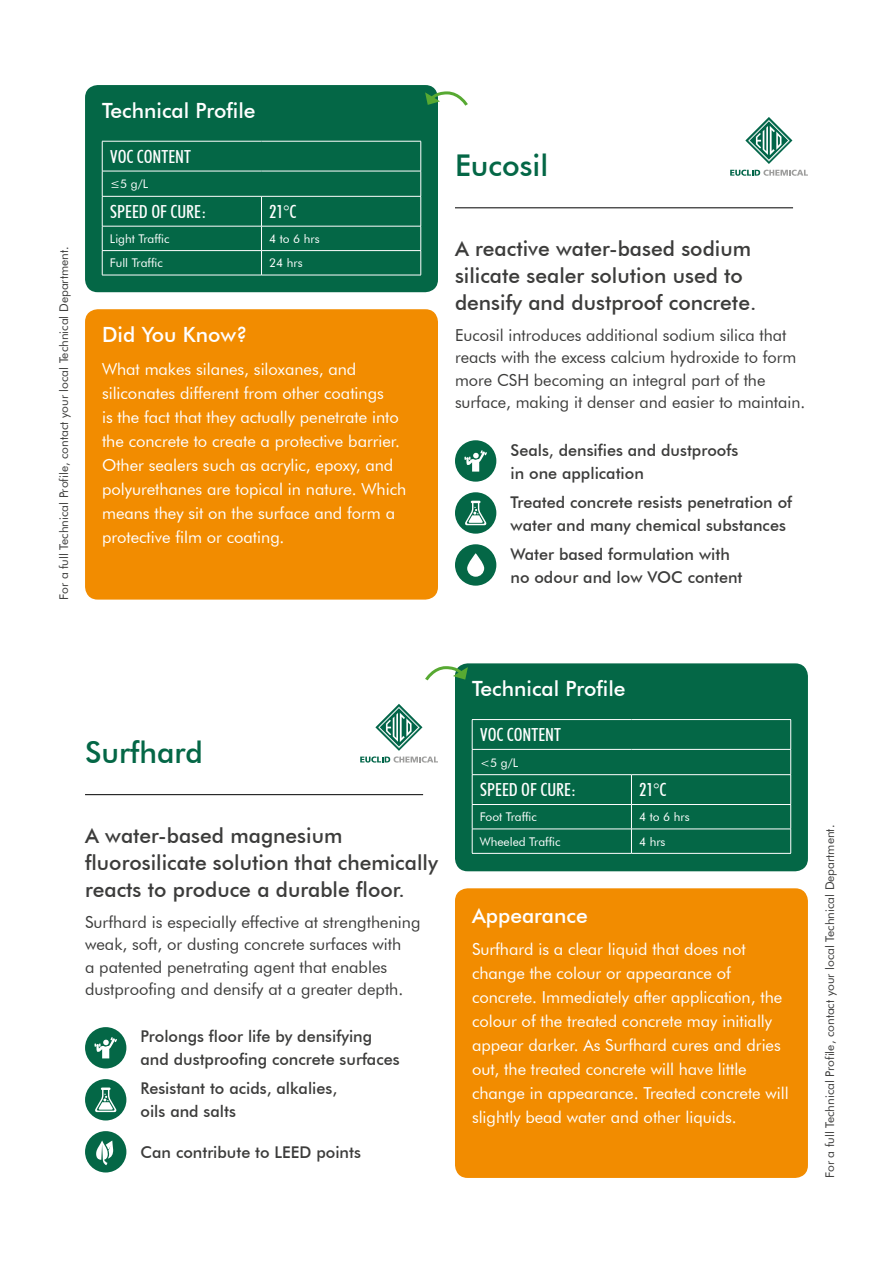
<style>
.page{position:relative;width:893px;height:1263px;background:#fff}
.page>*{position:absolute;margin:0;border:0;box-sizing:border-box;transform-origin:0 0}
.t1{font:500 30px "Futura BT";color:#046746}
.t2{font:500 21px/27px "Futura BT";color:#3c3c3b}
.t3{font:500 21px "Futura BT";color:#fff}
.t4{font:500 condensed 18px "Futura BT";color:#fff}
.t5{font:16.5px/24px "Futura BT";color:#fff}
.t6{font:16.5px/22.5px "Futura BT";color:#3c3c3b}
.t7{font:500 16.2px/23px "Futura BT";color:#3c3c3b}
.t8{font:12px "Futura BT";color:#3c3c3b}
.t9{font:12px "Futura BT";color:#fff}
</style>
<div class="page">
<div style="left:85px;top:85px;width:353px;height:207px;background:#046746;border-radius:13px"></div>
<hr style="left:102px;top:141px;width:159px;height:1px;background:#fff">
<hr style="left:102px;top:141px;width:1px;height:30px;background:#fff">
<hr style="left:261px;top:141px;width:160px;height:1px;background:#fff">
<hr style="left:421px;top:141px;width:1px;height:30px;background:#fff">
<hr style="left:102px;top:171px;width:159px;height:1px;background:#fff">
<svg style="left:102px;top:171px;width:1px;height:25px"></svg>
<hr style="left:261px;top:171px;width:160px;height:1px;background:#fff">
<svg style="left:421px;top:171px;width:1px;height:25px"></svg>
<hr style="left:102px;top:196px;width:159px;height:1px;background:#fff">
<hr style="left:102px;top:196px;width:1px;height:30px;background:#fff">
<hr style="left:261px;top:196px;width:160px;height:1px;background:#fff">
<hr style="left:261px;top:196px;width:1px;height:30px;background:#fff">
<hr style="left:421px;top:196px;width:1px;height:30px;background:#fff">
<hr style="left:102px;top:226px;width:159px;height:1px;background:#fff">
<hr style="left:102px;top:250px;width:159px;height:1px;background:#fff">
<svg style="left:102px;top:226px;width:1px;height:49px"></svg>
<hr style="left:261px;top:250px;width:160px;height:1px;background:#fff">
<svg style="left:261px;top:227px;width:1px;height:48px"></svg>
<svg style="left:421px;top:226px;width:1px;height:49px"></svg>
<hr style="left:102px;top:275px;width:159px;height:1px;background:#fff">
<hr style="left:261px;top:275px;width:160px;height:1px;background:#fff">
<hr style="left:261px;top:226px;width:160px;height:1px;background:#fff">
<div style="left:85px;top:309px;width:353px;height:291px;background:#f28c00;border-radius:13px"></div>
<div style="left:455px;top:888px;width:353px;height:290px;background:#f28c00;border-radius:13px"></div>
<div style="left:455px;top:663px;width:353px;height:208px;background:#046746;border-radius:13px"></div>
<hr style="left:472px;top:719px;width:159px;height:1px;background:#fff">
<hr style="left:631px;top:719px;width:160px;height:1px;background:#fff">
<hr style="left:472px;top:749px;width:159px;height:1px;background:#fff">
<hr style="left:631px;top:749px;width:160px;height:1px;background:#fff">
<hr style="left:472px;top:774px;width:159px;height:1px;background:#fff">
<hr style="left:631px;top:774px;width:160px;height:1px;background:#fff">
<hr style="left:472px;top:804px;width:159px;height:1px;background:#fff">
<hr style="left:472px;top:829px;width:159px;height:1px;background:#fff">
<svg style="left:472px;top:720px;width:1px;height:133px"></svg>
<hr style="left:631px;top:829px;width:160px;height:1px;background:#fff">
<svg style="left:631px;top:775px;width:1px;height:78px"></svg>
<svg style="left:790px;top:720px;width:1px;height:133px"></svg>
<hr style="left:472px;top:853px;width:159px;height:1px;background:#fff">
<hr style="left:631px;top:853px;width:160px;height:1px;background:#fff">
<hr style="left:631px;top:804px;width:160px;height:1px;background:#fff">
<svg style="left:425px;top:90px;width:43px;height:16px"></svg>
<svg style="left:425px;top:665px;width:43px;height:16px"></svg>
<hr style="left:455px;top:208px;width:338px;height:1px;background:#000">
<div style="left:455px;top:440px;width:41px;height:42px;background:#046746;border-radius:50%"></div>
<svg style="left:464px;top:450px;width:23px;height:22px"></svg>
<div style="left:455px;top:492px;width:41px;height:42px;background:#046746;border-radius:50%"></div>
<svg style="left:465px;top:501px;width:22px;height:24px"></svg>
<div style="left:455px;top:544px;width:41px;height:42px;background:#046746;border-radius:50%"></div>
<svg style="left:467px;top:553px;width:17px;height:24px"></svg>
<svg style="left:745px;top:117px;width:47px;height:47px"></svg>
<svg style="left:730px;top:170px;width:78px;height:6px"></svg>
<hr style="left:85px;top:794px;width:338px;height:1px;background:#000">
<div style="left:85px;top:1027px;width:41px;height:41px;background:#046746;border-radius:50%"></div>
<svg style="left:94px;top:1037px;width:23px;height:21px"></svg>
<div style="left:85px;top:1079px;width:41px;height:41px;background:#046746;border-radius:50%"></div>
<svg style="left:95px;top:1087px;width:22px;height:25px"></svg>
<div style="left:85px;top:1131px;width:41px;height:41px;background:#046746;border-radius:50%"></div>
<svg style="left:96px;top:1140px;width:17px;height:25px"></svg>
<svg style="left:360px;top:704px;width:78px;height:58px"></svg>
<p class="t8" style="left:56px;top:600px;width:354px;rotate:-90deg">For a full Technical Profile, contact your local Technical Department.</p>
<p class="t3" style="left:102px;top:98px;width:155px">Technical Profile</p>
<p class="t4" style="left:110px;top:146px;width:82px">VOC CONTENT</p>
<p class="t9" style="left:110px;top:177px;width:39px">≤5 g/L</p>
<p class="t4" style="left:110px;top:201px;width:97px">SPEED OF CURE:</p>
<p class="t4" style="left:270px;top:201px;width:28px">21°C</p>
<p class="t9" style="left:110px;top:231px;width:61px">Light Traffic</p>
<p class="t9" style="left:269px;top:231px;width:52px">4 to 6 hrs</p>
<p class="t9" style="left:110px;top:256px;width:54px">Full Traffic</p>
<p class="t9" style="left:269px;top:256px;width:35px">24 hrs</p>
<p class="t3" style="left:102px;top:322px;width:147px">Did You Know?</p>
<p class="t5" style="left:102px;top:357px;width:306px">What makes silanes, siloxanes, and siliconates different from other coatings<br>is the fact that they actually penetrate into the concrete to create a protective barrier.<br>Other sealers such as acrylic, epoxy, and polyurethanes are topical in nature. Which means they sit on the surface and form a protective film or coating.</p>
<h1 class="t1" style="left:455px;top:147px;width:95px">Eucosil</h1>
<p class="t2" style="left:455px;top:235px;width:303px">A reactive water-based sodium silicate sealer solution used to densify and dustproof concrete.</p>
<p class="t6" style="left:455px;top:324px;width:352px">Eucosil introduces additional sodium silica that reacts with the excess calcium hydroxide to form more CSH becoming an integral part of the surface, making it denser and easier to maintain.</p>
<p class="t7" style="left:510px;top:438px;width:229px">Seals, densifies and dustproofs in one application</p>
<p class="t7" style="left:510px;top:490px;width:283px">Treated concrete resists penetration of water and many chemical substances</p>
<p class="t7" style="left:510px;top:542px;width:233px">Water based formulation with no odour and low VOC content</p>
<h1 class="t1" style="left:85px;top:734px;width:119px">Surfhard</h1>
<p class="t2" style="left:85px;top:821px;width:354px">A water-based magnesium fluorosilicate solution that chemically reacts to produce a durable floor.</p>
<p class="t6" style="left:85px;top:910px;width:337px">Surfhard is especially effective at strengthening weak, soft, or dusting concrete surfaces with<br>a patented penetrating agent that enables dustproofing and densify at a greater depth.</p>
<p class="t7" style="left:141px;top:1025px;width:261px">Prolongs floor life by densifying and dustproofing concrete surfaces</p>
<p class="t7" style="left:141px;top:1077px;width:198px">Resistant to acids, alkalies, oils and salts</p>
<p class="t7" style="left:141px;top:1140px;width:222px">Can contribute to LEED points</p>
<p class="t3" style="left:472px;top:676px;width:155px">Technical Profile</p>
<p class="t4" style="left:480px;top:724px;width:82px">VOC CONTENT</p>
<p class="t9" style="left:480px;top:755px;width:39px">&lt;5 g/L</p>
<p class="t4" style="left:480px;top:779px;width:97px">SPEED OF CURE:</p>
<p class="t4" style="left:639px;top:779px;width:28px">21°C</p>
<p class="t9" style="left:480px;top:810px;width:59px">Foot Traffic</p>
<p class="t9" style="left:639px;top:810px;width:52px">4 to 6 hrs</p>
<p class="t9" style="left:480px;top:834px;width:82px">Wheeled Traffic</p>
<p class="t9" style="left:639px;top:834px;width:28px">4 hrs</p>
<p class="t3" style="left:472px;top:902px;width:117px">Appearance</p>
<p class="t5" style="left:472px;top:937px;width:318px">Surfhard is a clear liquid that does not change the colour or appearance of concrete. Immediately after application, the colour of the treated concrete may initially appear darker. As Surfhard cures and dries out, the treated concrete will have little change in appearance. Treated concrete will slightly bead water and other liquids.</p>
<p class="t8" style="left:822px;top:1178px;width:354px;rotate:-90deg">For a full Technical Profile, contact your local Technical Department.</p>
</div>
